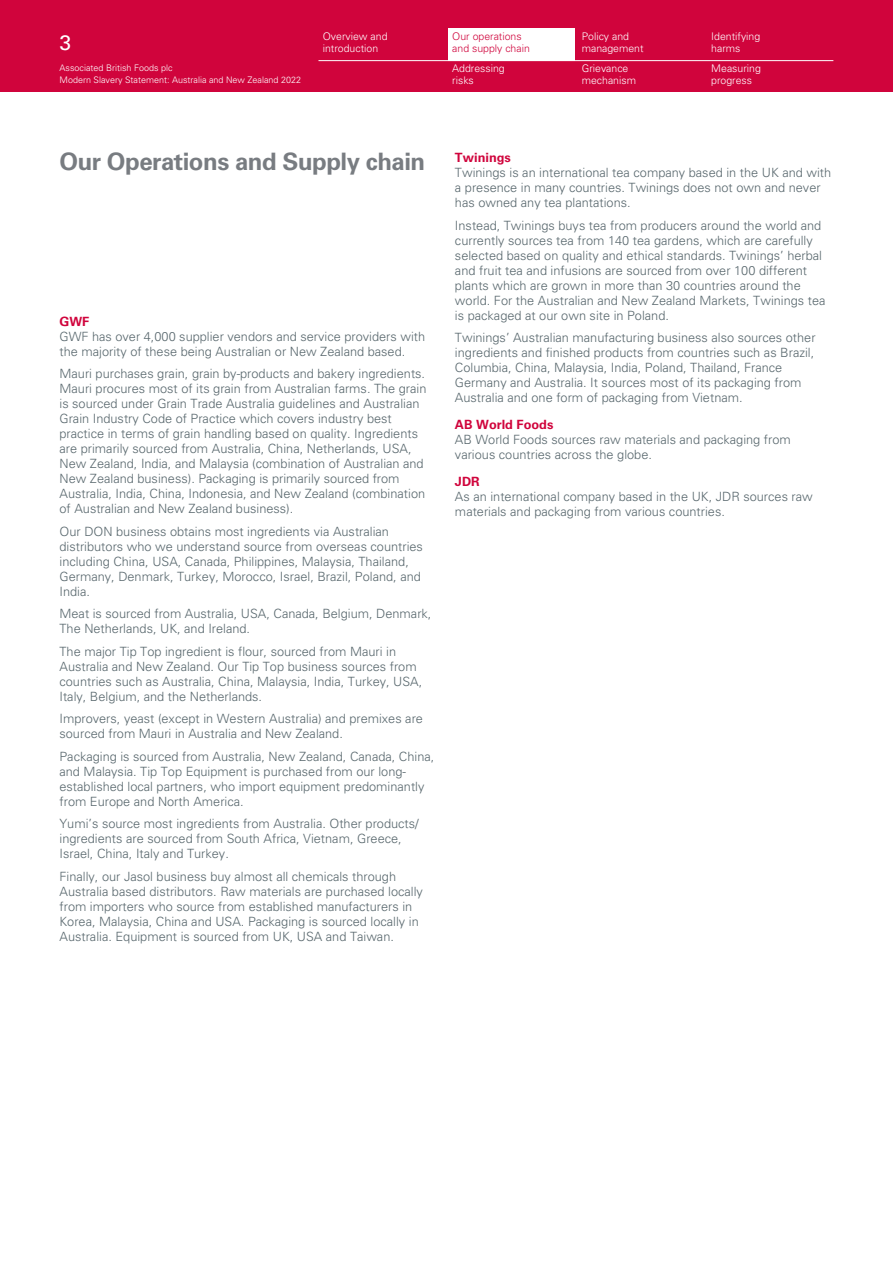
<style>
.page{position:relative;width:893px;height:1263px;background:#fff}
.page>*{position:absolute;margin:0;border:0;box-sizing:border-box;transform-origin:0 0}
.t1{font:700 24px "Univers LT Std";letter-spacing:-.02em;color:#787c81}
.t2{font:21px "Univers LT Std";color:#fff}
.t3{font:300 12.75px/15px "Univers LT Std";color:#58676d}
.t4{font:700 12.75px "Univers LT Std";color:#d0043c}
.t5{font:300 10.5px/12px "Univers LT Std";color:#fff}
.t6{font:300 10.5px/12px "Univers LT Std";color:#d0043c}
.t7{font:300 9px/12px "Univers LT Std";color:#fff}
</style>
<div class="page">
<div style="left:0;top:0;width:893px;height:91px;background:#d0043c"></div>
<div style="left:448px;top:28px;width:126px;height:32px;background:#fff"></div>
<hr style="left:318px;top:60px;width:515px;height:1px;background:#fff">
<p class="t5" style="left:323px;top:30px;width:66px">Overview and introduction</p>
<p class="t6" style="left:452px;top:30px;width:79px">Our operations and supply chain</p>
<p class="t5" style="left:582px;top:30px;width:63px">Policy and management</p>
<h2 class="t2" style="left:60px;top:30px;width:13px">3</h2>
<p class="t7" style="left:60px;top:62px;width:243px">Associated British Foods plc<br>Modern Slavery Statement: Australia and New Zealand 2022</p>
<p class="t5" style="left:582px;top:63px;width:56px">Grievance mechanism</p>
<p class="t5" style="left:452px;top:63px;width:54px">Addressing risks</p>
<p class="t5" style="left:711px;top:30px;width:51px">Identifying harms</p>
<p class="t5" style="left:711px;top:63px;width:51px">Measuring progress</p>
<h1 class="t1" style="left:60px;top:148px;width:367px">Our Operations and Supply chain</h1>
<p class="t4" style="left:60px;top:314px;width:31px">GWF</p>
<p class="t3" style="left:60px;top:329px;width:367px">GWF has over 4,000 supplier vendors and service providers with the majority of these being Australian or New Zealand based.</p>
<p class="t3" style="left:60px;top:366px;width:368px">Mauri purchases grain, grain by-products and bakery ingredients.<br>Mauri procures most of its grain from Australian farms. The grain is sourced under Grain Trade Australia guidelines and Australian Grain Industry Code of Practice which covers industry best practice in terms of grain handling based on quality. Ingredients are primarily sourced from Australia, China, Netherlands, USA, New Zealand, India, and Malaysia (combination of Australian and New Zealand business). Packaging is primarily sourced from Australia, India, China, Indonesia, and New Zealand (combination of Australian and New Zealand business).</p>
<p class="t3" style="left:60px;top:524px;width:365px">Our DON business obtains most ingredients via Australian distributors who we understand source from overseas countries including China, USA, Canada, Philippines, Malaysia, Thailand, Germany, Denmark, Turkey, Morocco, Israel, Brazil, Poland, and India.</p>
<p class="t3" style="left:60px;top:606px;width:373px">Meat is sourced from Australia, USA, Canada, Belgium, Denmark,<br>The Netherlands, UK, and Ireland.</p>
<p class="t3" style="left:60px;top:644px;width:364px">The major Tip Top ingredient is flour, sourced from Mauri in Australia and New Zealand. Our Tip Top business sources from countries such as Australia, China, Malaysia, India, Turkey, USA, Italy, Belgium, and the Netherlands.</p>
<p class="t3" style="left:60px;top:711px;width:365px">Improvers, yeast (except in Western Australia) and premixes are sourced from Mauri in Australia and New Zealand.</p>
<p class="t3" style="left:60px;top:749px;width:376px">Packaging is sourced from Australia, New Zealand, Canada, China, and Malaysia. Tip Top Equipment is purchased from our long&shy;established local partners, who import equipment predominantly from Europe and North America.</p>
<p class="t3" style="left:60px;top:816px;width:361px">Yumi’s source most ingredients from Australia. Other products/ ingredients are sourced from South Africa, Vietnam, Greece,<br>Israel, China, Italy and Turkey.</p>
<p class="t3" style="left:60px;top:869px;width:365px">Finally, our Jasol business buy almost all chemicals through Australia based distributors. Raw materials are purchased locally from importers who source from established manufacturers in Korea, Malaysia, China and USA. Packaging is sourced locally in Australia. Equipment is sourced from UK, USA and Taiwan.</p>
<p class="t4" style="left:455px;top:150px;width:57px">Twinings</p>
<p class="t3" style="left:455px;top:165px;width:378px">Twinings is an international tea company based in the UK and with a presence in many countries. Twinings does not own and never has owned any tea plantations.</p>
<p class="t3" style="left:455px;top:218px;width:372px">Instead, Twinings buys tea from producers around the world and currently sources tea from 140 tea gardens, which are carefully selected based on quality and ethical standards. Twinings’ herbal and fruit tea and infusions are sourced from over 100 different plants which are grown in more than 30 countries around the world. For the Australian and New Zealand Markets, Twinings tea is packaged at our own site in Poland.</p>
<p class="t3" style="left:455px;top:330px;width:362px">Twinings’ Australian manufacturing business also sources other ingredients and finished products from countries such as Brazil, Columbia, China, Malaysia, India, Poland, Thailand, France Germany and Australia. It sources most of its packaging from Australia and one form of packaging from Vietnam.</p>
<p class="t4" style="left:455px;top:417px;width:100px">AB World Foods</p>
<p class="t3" style="left:455px;top:432px;width:337px">AB World Foods sources raw materials and packaging from various countries across the globe.</p>
<p class="t4" style="left:455px;top:474px;width:26px">JDR</p>
<p class="t3" style="left:455px;top:489px;width:359px">As an international company based in the UK, JDR sources raw materials and packaging from various countries.</p>
</div>
